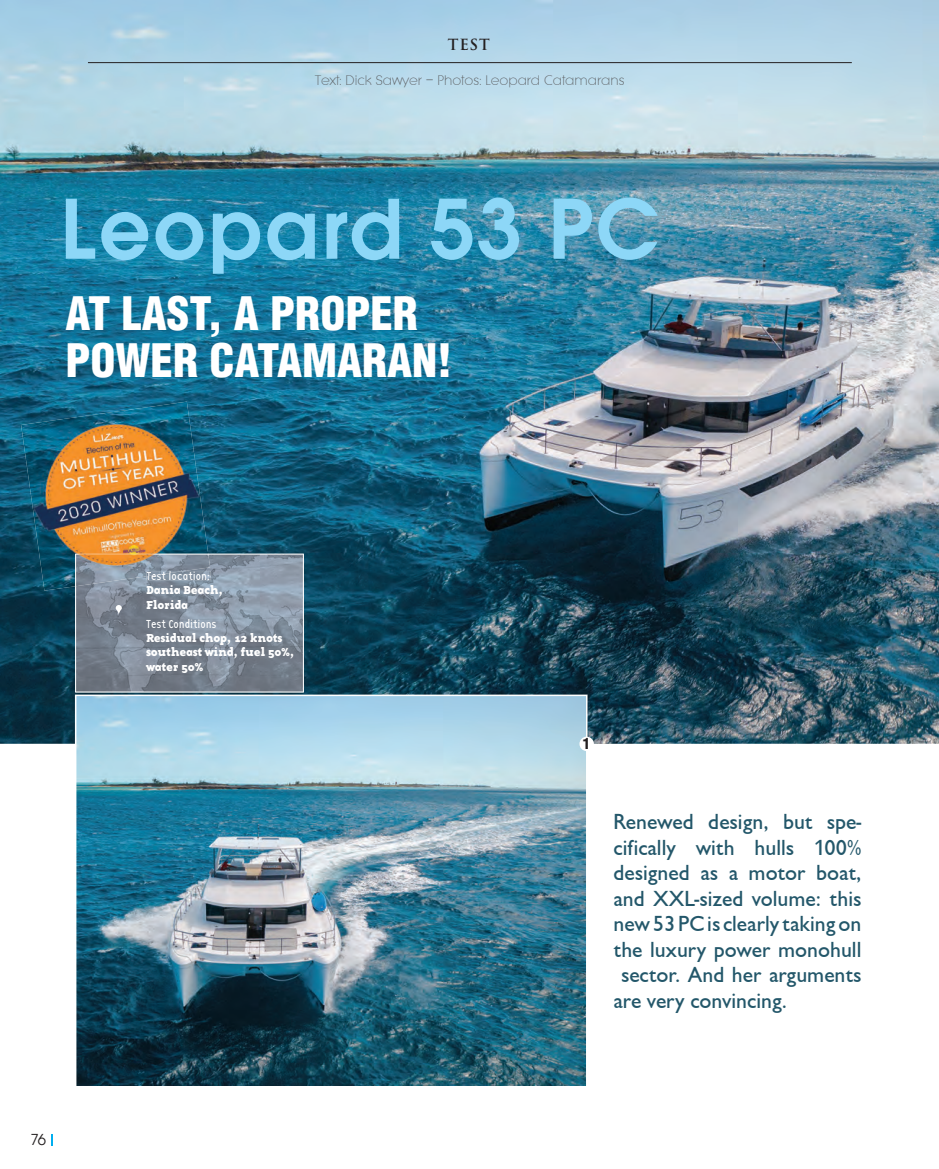
<style>
.page{position:relative;width:939px;height:1169px;background:#fff}
.page>*{position:absolute;margin:0;border:0;box-sizing:border-box;transform-origin:0 0}
.t1{font:600 90px "Avant Garde Gothic Itc T";letter-spacing:.02em;color:#8dd7f7}
.t2{font:900 condensed 45px/46.5px "Helvetica";color:#fff}
.t3{font:22.5px "Chantilly";color:#23576a}
.t4{font:16.5px "Avant Garde Gothic Itc T";color:#231f20}
.t5{font:700 15px "Trajan Pro";color:#231f20}
.t6{font:900 condensed 15px "Helvetica";color:#231f20}
.t7{font:300 13.5px "Litera";color:#57585a}
.t8{font:12px/14.4px "Base Twelve Serif B";letter-spacing:-.03em;color:#fff}
.t9{font:12px "Base Twelve Sans";letter-spacing:-.03em;color:#fff}
</style>
<div class="page">
<img style="left:0;top:0;width:938px;height:743px">
<svg style="left:51px;top:1134px;width:2px;height:11px"></svg>
<hr style="left:88px;top:62px;width:763px;height:1px;background:#231f20">
<img style="left:78px;top:697px;width:506px;height:388px">
<div style="left:75px;top:694px;width:512px;height:397px;border:2px solid #fff"></div>
<svg style="left:75px;top:553px;width:229px;height:139px;background:#7f8a97"></svg>
<div style="left:579px;top:736px;width:14px;height:15px;background:#fff;border-radius:50%"></div>
<img style="left:21px;top:401px;width:187px;height:189px">
<img style="left:75px;top:553px;width:133px;height:33px">
<img style="left:76px;top:554px;width:134px;height:32px">
<img style="left:76px;top:554px;width:132px;height:1px">
<img style="left:147px;top:571px;width:36px;height:5px">
<p class="t5" style="left:448px;top:35px;width:43px">TEST</p>
<p class="t7" style="left:315px;top:73px;width:311px">Text: Dick Sawyer – Photos: Leopard Catamarans</p>
<h1 class="t1" style="left:60px;top:176px;width:600px">Leopard 53 PC</h1>
<h2 class="t2" style="left:65px;top:290px;width:388px">AT LAST, A PROPER<br>POWER CATAMARAN!</h2>
<p class="t9" style="left:146px;top:568px;width:66px">Test location:</p>
<p class="t8" style="left:146px;top:582px;width:79px">Dania Beach,<br>Florida</p>
<p class="t9" style="left:146px;top:616px;width:71px">Test Conditions</p>
<p class="t8" style="left:146px;top:630px;width:150px">Residual chop, 12 knots southeast wind, fuel 50%, water 50%</p>
<p class="t4" style="left:30px;top:1130px;width:17px">76</p>
<p class="t6" style="left:582px;top:734px;width:9px">1</p>
<p class="t3" style="left:613px;top:809px;width:249px">Renewed design, but spe-</p>
<p class="t3" style="left:613px;top:834px;width:249px">cifically with hulls 100%</p>
<p class="t3" style="left:613px;top:860px;width:249px">designed as a motor boat,</p>
<p class="t3" style="left:613px;top:885px;width:249px">and XXL-sized volume: this</p>
<p class="t3" style="left:613px;top:911px;width:249px">new 53 PC is clearly taking on</p>
<p class="t3" style="left:613px;top:936px;width:249px">the luxury power monohull</p>
<p class="t3" style="left:621px;top:962px;width:242px">sector. And her arguments</p>
<p class="t3" style="left:613px;top:987px;width:175px">are very convincing.</p>
</div>
